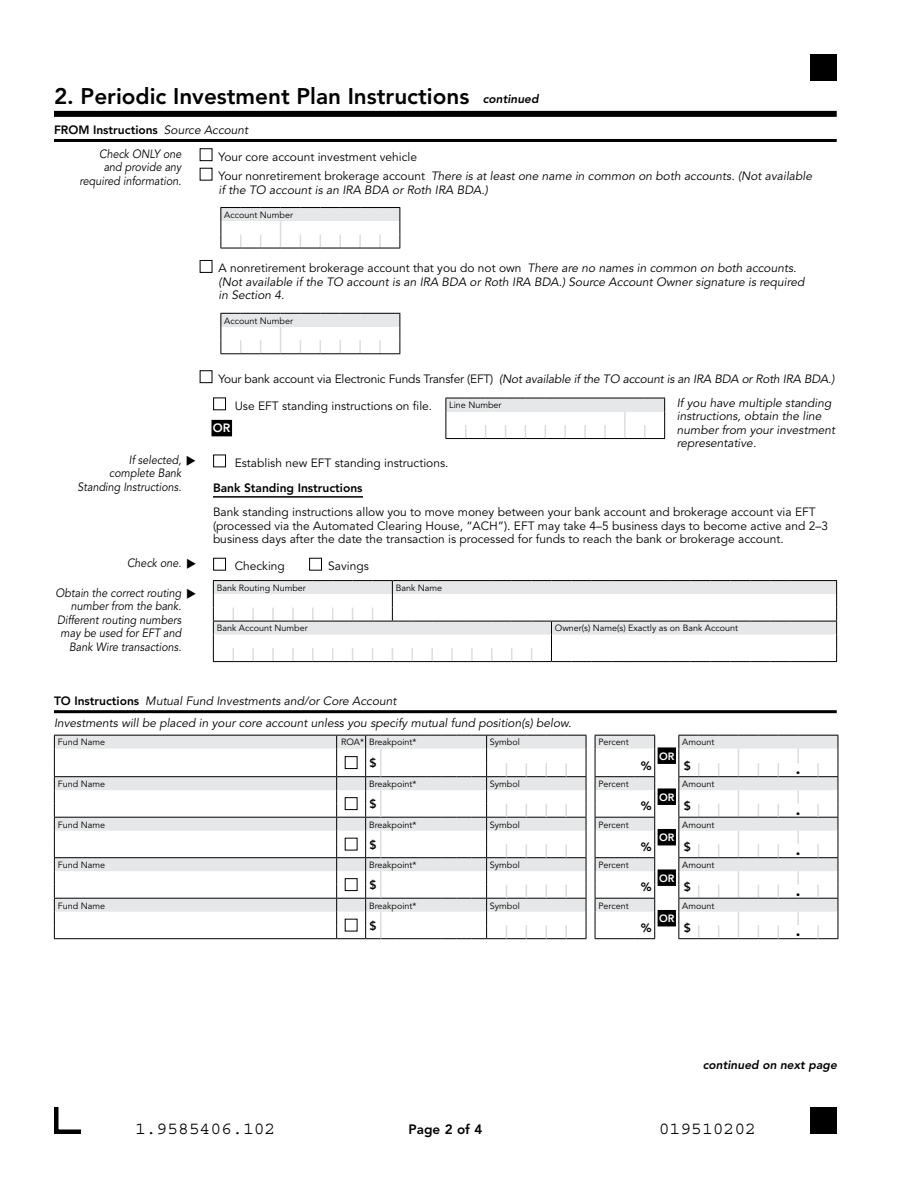
<style>
.page{position:relative;width:918px;height:1188px;background:#fff}
.page>*{position:absolute;margin:0;border:0;box-sizing:border-box;transform-origin:0 0}
.t1{font:800 22.5px "Avenir LT Std";color:#000}
.t2{font:18px "Courier Std";color:#000}
.t3{font:800 18px "Avenir LT Std";color:#000}
.t4{font:800 13.5px "Avenir LT Std";color:#000}
.t5{font:italic 12px/13.5px "Avenir LT Std";color:#000}
.t6{font:12px/13.5px "Avenir LT Std";color:#000}
.t7{font:italic 12px/13.5px "Avenir LT Std";color:#000;text-align:right;scale:.9 1}
.t8{font:800 12px "Avenir LT Std";color:#000}
.t9{font:italic 800 12px "Avenir LT Std";color:#000}
.t10{font:800 12px "Avenir LT Std";color:#fff}
.t11{font:800 10.5px "Avenir LT Std";color:#fff}
.t12{font:9px "Avenir LT Std";color:#000}
.s1{font-weight:800;font-style:normal}
.s2{font-style:italic}
.s3{font-style:normal}
</style>
<div class="page">
<div style="left:54px;top:111px;width:783px;height:6px;background:#000"></div>
<hr style="left:54px;top:139px;width:783px;height:3px;background:#000">
<div style="left:200px;top:148px;width:12px;height:13px;border:1px solid #000"></div>
<svg style="left:220px;top:207px;width:181px;height:42px"></svg>
<div style="left:200px;top:260px;width:12px;height:13px;border:1px solid #000"></div>
<svg style="left:220px;top:313px;width:181px;height:41px"></svg>
<div style="left:200px;top:370px;width:12px;height:13px;border:1px solid #000"></div>
<div style="left:212px;top:420px;width:20px;height:16px;background:#000"></div>
<div style="left:213px;top:398px;width:13px;height:12px;border:1px solid #000"></div>
<svg style="left:446px;top:398px;width:219px;height:41px"></svg>
<div style="left:213px;top:455px;width:13px;height:12px;border:1px solid #000"></div>
<hr style="left:213px;top:496px;width:150px;height:2px;background:#000">
<div style="left:213px;top:558px;width:13px;height:13px;border:1px solid #000"></div>
<div style="left:309px;top:558px;width:13px;height:13px;border:1px solid #000"></div>
<svg style="left:213px;top:580px;width:624px;height:82px"></svg>
<hr style="left:54px;top:710px;width:783px;height:3px;background:#000">
<svg style="left:55px;top:735px;width:621px;height:177px"></svg>
<hr style="left:54px;top:735px;width:283px;height:1px;background:#000">
<hr style="left:54px;top:776px;width:283px;height:1px;background:#000">
<hr style="left:54px;top:817px;width:283px;height:1px;background:#000">
<hr style="left:54px;top:857px;width:283px;height:1px;background:#000">
<hr style="left:54px;top:898px;width:283px;height:1px;background:#000">
<hr style="left:54px;top:938px;width:283px;height:1px;background:#000">
<svg style="left:54px;top:736px;width:1px;height:202px"></svg>
<svg style="left:595px;top:735px;width:60px;height:204px"></svg>
<svg style="left:336px;top:735px;width:251px;height:204px"></svg>
<svg style="left:678px;top:735px;width:161px;height:204px"></svg>
<div style="left:658px;top:747px;width:18px;height:17px;background:#000"></div>
<div style="left:345px;top:756px;width:12px;height:13px;border:1px solid #000"></div>
<div style="left:658px;top:788px;width:18px;height:17px;background:#000"></div>
<div style="left:345px;top:797px;width:12px;height:13px;border:1px solid #000"></div>
<div style="left:658px;top:829px;width:18px;height:16px;background:#000"></div>
<div style="left:658px;top:869px;width:18px;height:17px;background:#000"></div>
<div style="left:345px;top:878px;width:12px;height:13px;border:1px solid #000"></div>
<div style="left:658px;top:910px;width:18px;height:16px;background:#000"></div>
<div style="left:810px;top:54px;width:27px;height:27px;background:#000"></div>
<div style="left:810px;top:1107px;width:27px;height:27px;background:#000"></div>
<svg style="left:54px;top:1107px;width:27px;height:27px"></svg>
<h1 class="t1" style="left:54px;top:83px;width:417px">2. Periodic Investment Plan Instructions</h1>
<p class="t5" style="left:99px;top:118px;width:151px;line-height:24px;text-indent:-45px"><span class="s1">FROM Instructions</span> Source Account<br>Check ONLY one</p>
<p class="t7" style="left:80px;top:161px;width:115px">and provide any required information.</p>
<p class="t6" style="left:219px;top:147px;width:595px;line-height:19.5px">Your core account investment vehicle<br>Your nonretirement brokerage account <span class="s2">There is at least one name in common on both accounts. (Not available</span></p>
<p class="t5" style="left:219px;top:183px;width:271px">if the TO account is an IRA BDA or Roth IRA BDA.)</p>
<p class="t12" style="left:224px;top:210px;width:70px">Account Number</p>
<p class="t9" style="left:483px;top:91px;width:58px">continued</p>
<p class="t5" style="left:219px;top:262px;width:588px"><span class="s3">A nonretirement brokerage account that you do not own</span> There are no names in common on both accounts. (Not available if the TO account is an IRA BDA or Roth IRA BDA.) Source Account Owner signature is required in Section 4.</p>
<p class="t12" style="left:224px;top:315px;width:70px">Account Number</p>
<p class="t5" style="left:219px;top:372px;width:617px"><span class="s3">Your bank account via Electronic Funds Transfer (EFT)</span> (Not available if the TO account is an IRA BDA or Roth IRA BDA.)</p>
<p class="t7" style="left:129px;top:453px;width:77px">If selected, ◆</p>
<p class="t7" style="left:77px;top:467px;width:117px">complete Bank<br>Standing Instructions.</p>
<p class="t6" style="left:235px;top:399px;width:199px">Use EFT standing instructions on file.</p>
<p class="t10" style="left:213px;top:421px;width:19px">OR</p>
<p class="t12" style="left:449px;top:400px;width:54px">Line Number</p>
<p class="t5" style="left:677px;top:396px;width:160px">If you have multiple standing instructions, obtain the line number from your investment representative.</p>
<p class="t6" style="left:235px;top:456px;width:215px">Establish new EFT standing instructions.</p>
<p class="t8" style="left:213px;top:481px;width:151px">Bank Standing Instructions</p>
<p class="t6" style="left:213px;top:506px;width:617px">Bank standing instructions allow you to move money between your bank account and brokerage account via EFT (processed via the Automated Clearing House, “ACH”). EFT may take 4–5 business days to become active and 2–3 business days after the date the transaction is processed for funds to reach the bank or brokerage account.</p>
<p class="t7" style="left:127px;top:557px;width:79px">Check one. ◆</p>
<p class="t6" style="left:235px;top:560px;width:52px">Checking</p>
<p class="t6" style="left:328px;top:560px;width:42px">Savings</p>
<p class="t7" style="left:56px;top:586px;width:158px">Obtain the correct routing ◆</p>
<p class="t7" style="left:71px;top:600px;width:124px">number from the bank.</p>
<p class="t7" style="left:57px;top:613px;width:140px">Different routing numbers</p>
<p class="t7" style="left:61px;top:627px;width:136px">may be used for EFT and</p>
<p class="t7" style="left:69px;top:640px;width:126px">Bank Wire transactions.</p>
<p class="t12" style="left:217px;top:583px;width:91px">Bank Routing Number</p>
<p class="t12" style="left:396px;top:583px;width:48px">Bank Name</p>
<p class="t12" style="left:217px;top:623px;width:93px">Bank Account Number</p>
<p class="t12" style="left:555px;top:623px;width:185px">Owner(s) Name(s) Exactly as on Bank Account</p>
<p class="t5" style="left:54px;top:690px;width:519px;line-height:22.5px"><span class="s1">TO Instructions</span> Mutual Fund Investments and/or Core Account<br>Investments will be placed in your core account unless you specify mutual fund position(s) below.</p>
<p class="t12" style="left:58px;top:737px;width:49px">Fund Name</p>
<p class="t12" style="left:341px;top:737px;width:77px">ROA* Breakpoint*</p>
<p class="t12" style="left:490px;top:737px;width:32px">Symbol</p>
<p class="t12" style="left:598px;top:737px;width:32px">Percent</p>
<p class="t12" style="left:682px;top:737px;width:34px">Amount</p>
<p class="t11" style="left:659px;top:750px;width:17px">OR</p>
<p class="t8" style="left:369px;top:756px;width:9px">$</p>
<p class="t8" style="left:641px;top:759px;width:12px">%</p>
<p class="t8" style="left:684px;top:759px;width:9px">$</p>
<p class="t12" style="left:58px;top:779px;width:49px">Fund Name</p>
<p class="t12" style="left:369px;top:779px;width:49px">Breakpoint*</p>
<p class="t12" style="left:490px;top:779px;width:32px">Symbol</p>
<p class="t12" style="left:598px;top:779px;width:32px">Percent</p>
<p class="t12" style="left:682px;top:779px;width:34px">Amount</p>
<p class="t11" style="left:659px;top:791px;width:17px">OR</p>
<p class="t8" style="left:369px;top:797px;width:9px">$</p>
<p class="t8" style="left:641px;top:799px;width:12px">%</p>
<p class="t8" style="left:684px;top:799px;width:9px">$</p>
<p class="t12" style="left:58px;top:819px;width:49px">Fund Name</p>
<p class="t12" style="left:369px;top:819px;width:49px">Breakpoint*</p>
<p class="t12" style="left:490px;top:819px;width:32px">Symbol</p>
<p class="t12" style="left:598px;top:819px;width:32px">Percent</p>
<p class="t12" style="left:682px;top:819px;width:34px">Amount</p>
<p class="t11" style="left:659px;top:832px;width:17px">OR</p>
<p class="t8" style="left:369px;top:837px;width:9px">$</p>
<p class="t8" style="left:641px;top:840px;width:12px">%</p>
<p class="t8" style="left:684px;top:840px;width:9px">$</p>
<p class="t12" style="left:58px;top:860px;width:49px">Fund Name</p>
<p class="t12" style="left:369px;top:860px;width:49px">Breakpoint*</p>
<p class="t12" style="left:490px;top:860px;width:32px">Symbol</p>
<p class="t12" style="left:598px;top:860px;width:32px">Percent</p>
<p class="t12" style="left:682px;top:860px;width:34px">Amount</p>
<p class="t11" style="left:659px;top:872px;width:17px">OR</p>
<p class="t8" style="left:369px;top:878px;width:9px">$</p>
<p class="t8" style="left:641px;top:880px;width:12px">%</p>
<p class="t8" style="left:684px;top:880px;width:9px">$</p>
<p class="t12" style="left:58px;top:900px;width:49px">Fund Name</p>
<p class="t12" style="left:369px;top:900px;width:49px">Breakpoint*</p>
<p class="t12" style="left:490px;top:900px;width:32px">Symbol</p>
<p class="t12" style="left:598px;top:900px;width:32px">Percent</p>
<p class="t12" style="left:682px;top:900px;width:34px">Amount</p>
<p class="t11" style="left:659px;top:913px;width:17px">OR</p>
<p class="t8" style="left:369px;top:918px;width:9px">$</p>
<p class="t8" style="left:641px;top:921px;width:12px">%</p>
<p class="t8" style="left:684px;top:921px;width:9px">$</p>
<h2 class="t3" style="left:796px;top:757px;width:7px">.</h2>
<h2 class="t3" style="left:796px;top:798px;width:7px">.</h2>
<h2 class="t3" style="left:796px;top:838px;width:7px">.</h2>
<h2 class="t3" style="left:796px;top:879px;width:7px">.</h2>
<h2 class="t3" style="left:796px;top:919px;width:7px">.</h2>
<p class="t9" style="left:703px;top:1058px;width:136px">continued on next page</p>
<h2 class="t2" style="left:135px;top:1118px;width:142px">1.9585406.102</h2>
<h2 class="t2" style="left:659px;top:1118px;width:99px">019510202</h2>
<p class="t4" style="left:409px;top:1121px;width:75px">Page 2 of 4</p>
</div>
